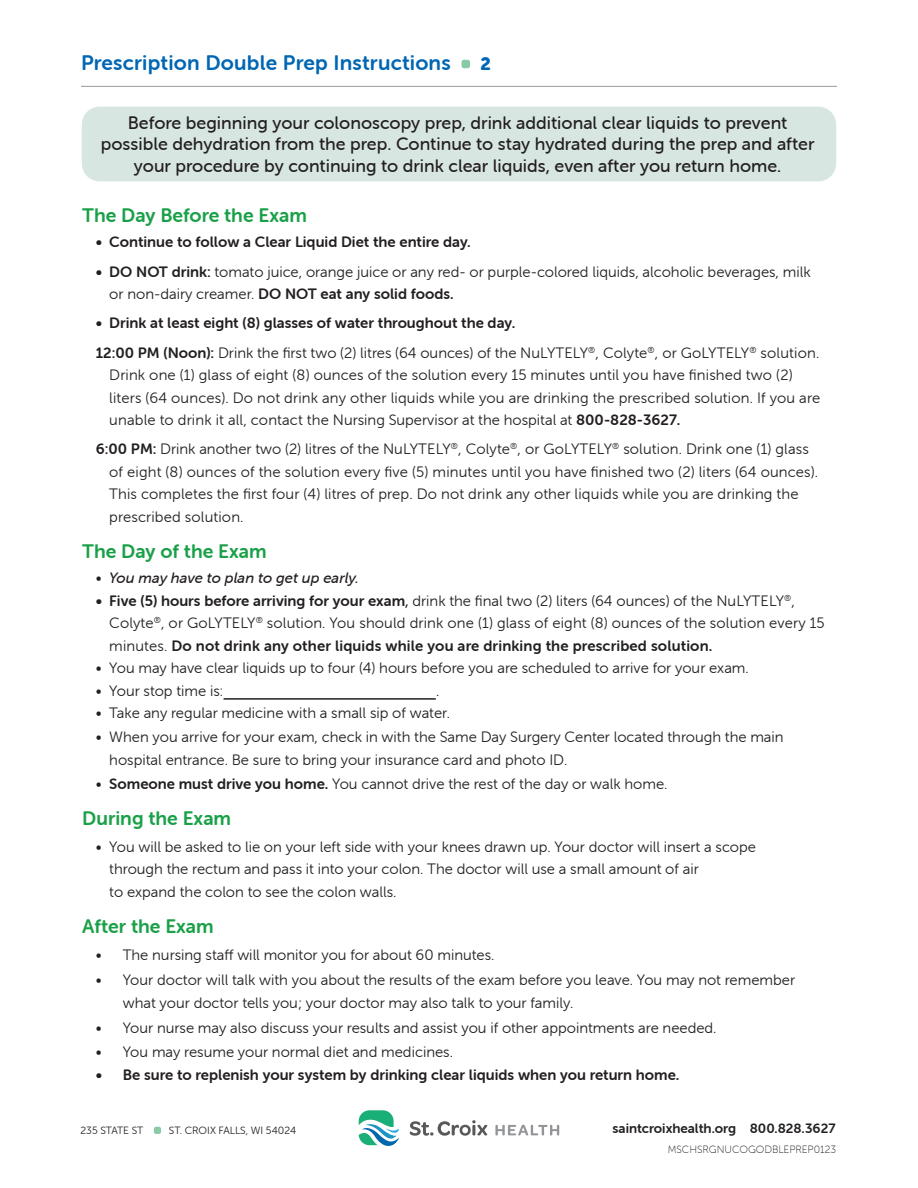
<style>
.page{position:relative;width:918px;height:1188px;background:#fff}
.page>*{position:absolute;margin:0;border:0;box-sizing:border-box;transform-origin:0 0}
.t1{font:21px "Museo Sans Rounded 700";letter-spacing:.01em;color:#0167b4}
.t2{font:19.5px "Museo Sans Rounded 700";color:#1aa048}
.t3{font:18px/21.6px "Museo Sans Rounded 500";color:#231f20;text-align:center}
.t4{font:18px "Museo Sans Rounded 900";color:#0167b4}
.t5{font:15px/22.5px "Museo Sans Rounded 300";color:#231f20}
.t6{font:15px "Museo Sans Rounded 700";color:#231f20}
.t7{font:italic 15px "Museo Sans Rounded 500";color:#231f20}
.t8{font:13.5px "Museo Sans Rounded 700";color:#231f20}
.t9{font:10.5px "Museo Sans Rounded 300";color:#231f20}
.t10{font:10.5px "Museo Sans Rounded 100";color:#231f20}
.s1{font-family:"Museo Sans Rounded 700"}
.s2{font-family:"Museo Sans Rounded 300"}
.s3{font-family:"Museo Sans Rounded 300";font-style:normal}
.s4{font-family:"Museo Sans Rounded 500"}
</style>
<div class="page">
<div style="left:154px;top:1127px;width:7px;height:7px;background:#89cba7;border-radius:2px"></div>
<svg style="left:359px;top:1110px;width:40px;height:36px"></svg>
<svg style="left:410px;top:1120px;width:78px;height:16px"></svg>
<svg style="left:495px;top:1125px;width:64px;height:10px"></svg>
<div style="left:462px;top:60px;width:8px;height:8px;background:#86caa6;border-radius:2px"></div>
<hr style="left:81px;top:86px;width:756px;height:1px;background:#231f20">
<hr style="left:224px;top:698px;width:212px;height:2px;background:#231f20">
<div style="left:82px;top:107px;width:754px;height:74px;background:#d7e6e1;border-radius:18px"></div>
<h1 class="t1" style="left:81px;top:51px;width:371px">Prescription Double Prep Instructions</h1>
<p class="t4" style="left:481px;top:53px;width:12px">2</p>
<p class="t3" style="left:101px;top:112px;width:715px">Before beginning your colonoscopy prep, drink additional clear liquids to prevent possible dehydration from the prep. Continue to stay hydrated during the prep and after your procedure by continuing to drink clear liquids, even after you return home.</p>
<h2 class="t2" style="left:82px;top:204px;width:226px">The Day Before the Exam</h2>
<p class="t6" style="left:96px;top:234px;width:377px">• Continue to follow a Clear Liquid Diet the entire day.</p>
<p class="t5" style="left:96px;top:260px;width:716px"><span class="s1">• DO NOT drink:</span> tomato juice, orange juice or any red- or purple-colored liquids, alcoholic beverages, milk</p>
<p class="t6" style="left:109px;top:286px;width:346px"><span class="s2">or non-dairy creamer.</span> DO NOT eat any solid foods.</p>
<p class="t6" style="left:96px;top:315px;width:421px">• Drink at least eight (8) glasses of water throughout the day.</p>
<p class="t5" style="left:109px;top:341px;width:712px;text-indent:-13px"><span class="s1">12:00 PM (Noon):</span> Drink the first two (2) litres (64 ounces) of the NuLYTELY<sup>®</sup>, Colyte<sup>®</sup>, or GoLYTELY<sup>®</sup> solution.<br>Drink one (1) glass of eight (8) ounces of the solution every 15 minutes until you have finished two (2) liters (64 ounces). Do not drink any other liquids while you are drinking the prescribed solution. If you are unable to drink it all, contact the Nursing Supervisor at the hospital at <span class="s1">800-828-3627.</span></p>
<p class="t5" style="left:109px;top:438px;width:710px;text-indent:-14px"><span class="s1">6:00 PM:</span> Drink another two (2) litres of the NuLYTELY<sup>®</sup>, Colyte<sup>®</sup>, or GoLYTELY<sup>®</sup> solution. Drink one (1) glass of eight (8) ounces of the solution every five (5) minutes until you have finished two (2) liters (64 ounces).<br>This completes the first four (4) litres of prep. Do not drink any other liquids while you are drinking the prescribed solution.</p>
<h2 class="t2" style="left:82px;top:540px;width:186px">The Day of the Exam</h2>
<p class="t7" style="left:96px;top:570px;width:265px"><span class="s3">•</span> You may have to plan to get up early.</p>
<p class="t5" style="left:109px;top:590px;width:717px;text-indent:-14px"><span class="s1">• Five (5) hours before arriving for your exam</span><span class="s4">,</span> drink the final two (2) liters (64 ounces) of the NuLYTELY<sup>®</sup>,<br>Colyte<sup>®</sup>, or GoLYTELY<sup>®</sup> solution. You should drink one (1) glass of eight (8) ounces of the solution every 15</p>
<p class="t6" style="left:109px;top:637px;width:605px"><span class="s2">minutes.</span> Do not drink any other liquids while you are drinking the prescribed solution.</p>
<p class="t5" style="left:96px;top:657px;width:655px">• You may have clear liquids up to four (4) hours before you are scheduled to arrive for your exam.</p>
<p class="t5" style="left:96px;top:680px;width:129px">• Your stop time is:</p>
<p class="t5" style="left:436px;top:680px;width:5px">.</p>
<p class="t5" style="left:96px;top:702px;width:356px">• Take any regular medicine with a small sip of water.</p>
<p class="t5" style="left:109px;top:726px;width:676px;text-indent:-14px">• When you arrive for your exam, check in with the Same Day Surgery Center located through the main hospital entrance. Be sure to bring your insurance card and photo ID.</p>
<p class="t5" style="left:96px;top:773px;width:573px">• <span class="s1">Someone must drive you home.</span> You cannot drive the rest of the day or walk home.</p>
<h2 class="t2" style="left:82px;top:807px;width:150px">During the Exam</h2>
<p class="t5" style="left:109px;top:836px;width:648px;text-indent:-13px">• You will be asked to lie on your left side with your knees drawn up. Your doctor will insert a scope through the rectum and pass it into your colon. The doctor will use a small amount of air<br>to expand the colon to see the colon walls.</p>
<h2 class="t2" style="left:82px;top:915px;width:133px">After the Exam</h2>
<p class="t5" style="left:96px;top:944px;width:400px">• The nursing staff will monitor you for about 60 minutes.</p>
<p class="t5" style="left:123px;top:969px;width:674px;text-indent:-27px">• Your doctor will talk with you about the results of the exam before you leave. You may not remember what your doctor tells you; your doctor may also talk to your family.</p>
<p class="t5" style="left:96px;top:1017px;width:622px">• Your nurse may also discuss your results and assist you if other appointments are needed.</p>
<p class="t5" style="left:96px;top:1041px;width:359px">• You may resume your normal diet and medicines.</p>
<p class="t6" style="left:96px;top:1066px;width:585px">• Be sure to replenish your system by drinking clear liquids when you return home.</p>
<p class="t9" style="left:80px;top:1125px;width:64px">235 STATE ST</p>
<p class="t9" style="left:169px;top:1125px;width:129px">ST. CROIX FALLS, WI 54024</p>
<p class="t8" style="left:613px;top:1121px;width:224px">saintcroixhealth.org 800.828.3627</p>
<p class="t10" style="left:668px;top:1143px;width:170px">MSCHSRGNUCOGODBLEPREP0123</p>
</div>
